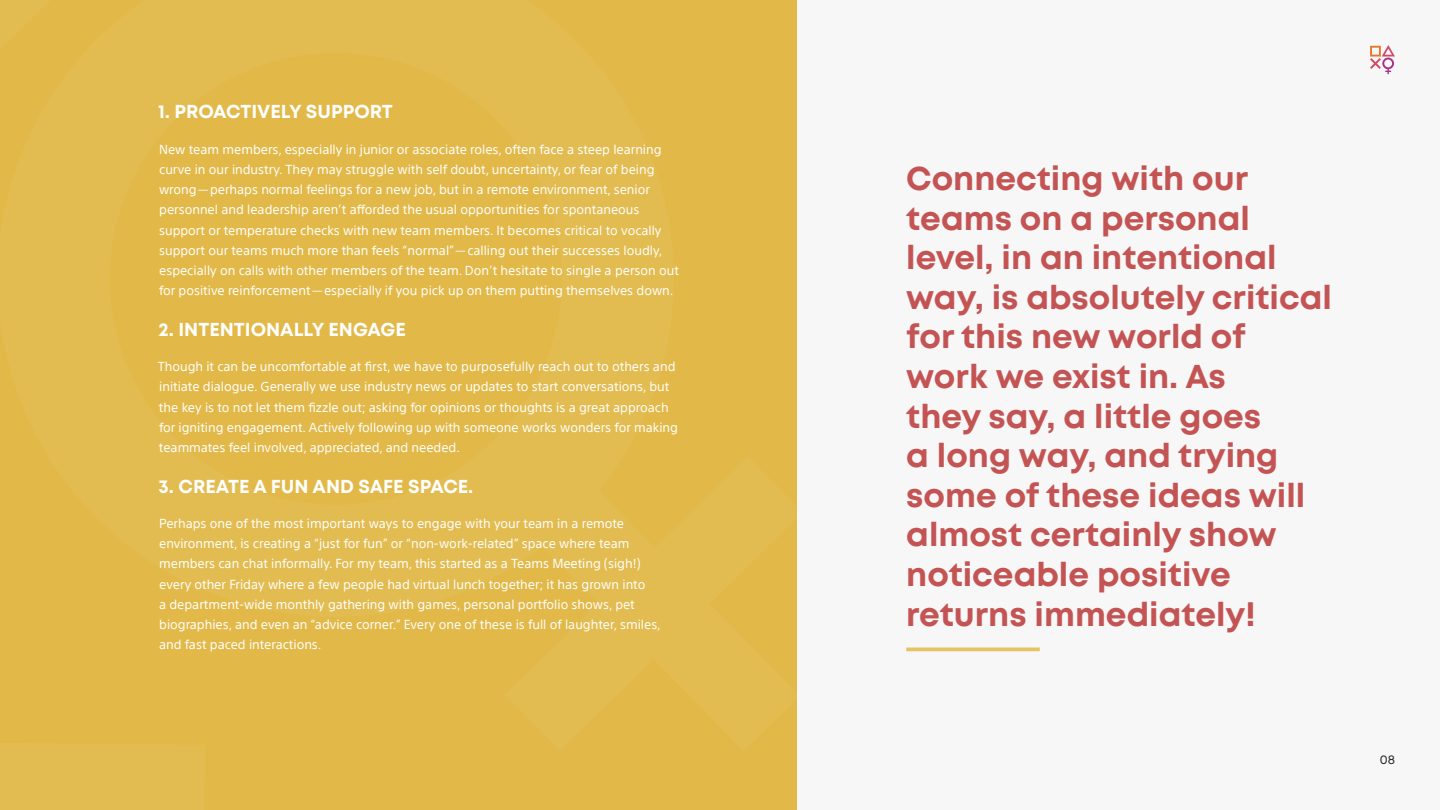
<style>
.page{position:relative;width:1440px;height:810px;background:#f7f7f7}
.page>*{position:absolute;margin:0;border:0;box-sizing:border-box;transform-origin:0 0}
.t1{font:700 33px/39.6px "Mont";color:#c45454}
.t2{font:700 18.75px "Mont";color:#fff}
.t3{font:12.75px/20.2px "SST";color:#fff}
.t4{font:12.75px "Mont";color:#262626}
</style>
<div class="page">
<div style="left:0;top:0;width:796px;height:810px;background:#e2b949"></div>
<hr style="left:906px;top:648px;width:134px;height:3px;background:#e6c464">
<svg style="left:1370px;top:45px;width:25px;height:29px"></svg>
<h2 class="t2" style="left:158px;top:100px;width:236px">1. PROACTIVELY SUPPORT</h2>
<p class="t3" style="left:159px;top:139px;width:521px">New team members, especially in junior or associate roles, often face a steep learning curve in our industry. They may struggle with self doubt, uncertainty, or fear of being wrong—perhaps normal feelings for a new job, but in a remote environment, senior personnel and leadership aren’t afforded the usual opportunities for spontaneous support or temperature checks with new team members. It becomes critical to vocally support our teams much more than feels “normal”—calling out their successes loudly, especially on calls with other members of the team. Don’t hesitate to single a person out for positive reinforcement—especially if you pick up on them putting themselves down.</p>
<h2 class="t2" style="left:159px;top:317px;width:249px">2. INTENTIONALLY ENGAGE</h2>
<p class="t3" style="left:158px;top:356px;width:522px">Though it can be uncomfortable at first, we have to purposefully reach out to others and initiate dialogue. Generally we use industry news or updates to start conversations, but the key is to not let them fizzle out; asking for opinions or thoughts is a great approach for igniting engagement. Actively following up with someone works wonders for making teammates feel involved, appreciated, and needed.</p>
<h2 class="t2" style="left:159px;top:474px;width:316px">3. CREATE A FUN AND SAFE SPACE.</h2>
<p class="t3" style="left:159px;top:513px;width:503px">Perhaps one of the most important ways to engage with your team in a remote environment, is creating a “just for fun” or “non-work-related” space where team members can chat informally. For my team, this started as a Teams Meeting (sigh!) every other Friday where a few people had virtual lunch together; it has grown into<br>a department-wide monthly gathering with games, personal portfolio shows, pet biographies, and even an “advice corner.” Every one of these is full of laughter, smiles, and fast paced interactions.</p>
<p class="t1" style="left:906px;top:159px;width:427px">Connecting with our teams on a personal level, in an intentional way, is absolutely critical for this new world of work we exist in. As<br>they say, a little goes<br>a long way, and trying some of these ideas will almost certainly show noticeable positive returns immediately!</p>
<p class="t4" style="left:1380px;top:752px;width:17px">08</p>
</div>
